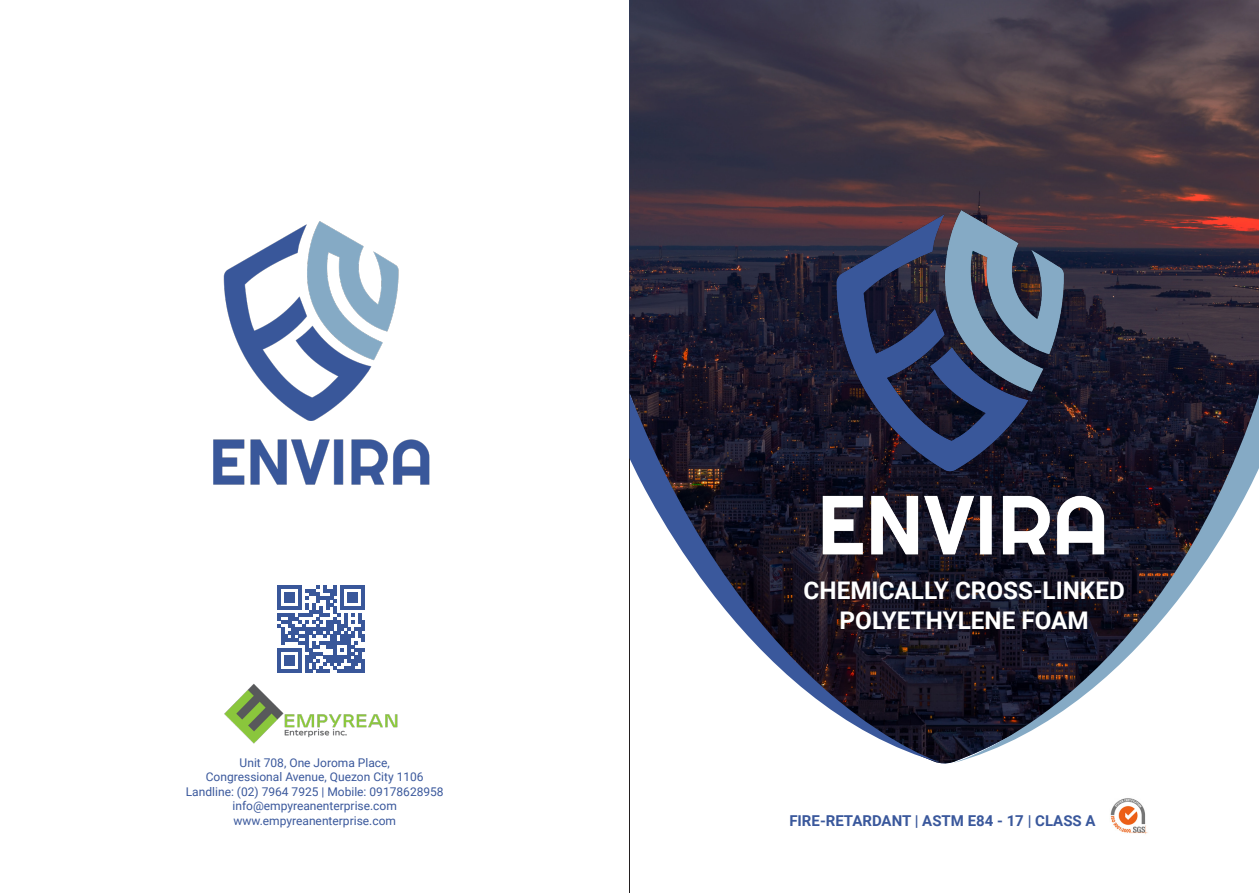
<style>
.page{position:relative;width:1259px;height:893px;background:#fff}
.page>*{position:absolute;margin:0;border:0;box-sizing:border-box;transform-origin:0 0}
.t1{font:700 24.3px "Roboto";color:#fff}
.t2{font:700 15px "Roboto";color:#3a589c}
.t3{font:12px "Roboto";color:#3a589c}
</style>
<div class="page">
<hr style="left:629px;top:0;width:1px;height:893px;background:#231f20">
<img style="left:629px;top:0;width:630px;height:764px">
<svg style="left:629px;top:393px;width:313px;height:370px"></svg>
<svg style="left:951px;top:395px;width:308px;height:368px"></svg>
<img style="left:1110px;top:798px;width:38px;height:36px">
<img style="left:817px;top:211px;width:291px;height:363px">
<img style="left:213px;top:221px;width:217px;height:264px">
<svg style="left:277px;top:586px;width:88px;height:87px"></svg>
<img style="left:224px;top:683px;width:174px;height:61px">
<p class="t3" style="left:240px;top:754px;width:152px">Unit 708, One Joroma Place,</p>
<p class="t3" style="left:206px;top:769px;width:219px">Congressional Avenue, Quezon City 1106</p>
<p class="t3" style="left:186px;top:783px;width:259px">Landline: (02) 7964 7925 | Mobile: 09178628958</p>
<p class="t3" style="left:232px;top:797px;width:166px">info@empyreanenterprise.com</p>
<p class="t3" style="left:233px;top:812px;width:164px">www.empyreanenterprise.com</p>
<p class="t1" style="left:803px;top:574px;width:323px">CHEMICALLY CROSS-LINKED</p>
<p class="t1" style="left:839px;top:603px;width:251px">POLYETHYLENE FOAM</p>
<p class="t2" style="left:789px;top:810px;width:308px">FIRE-RETARDANT | ASTM E84 - 17 | CLASS A</p>
</div>
